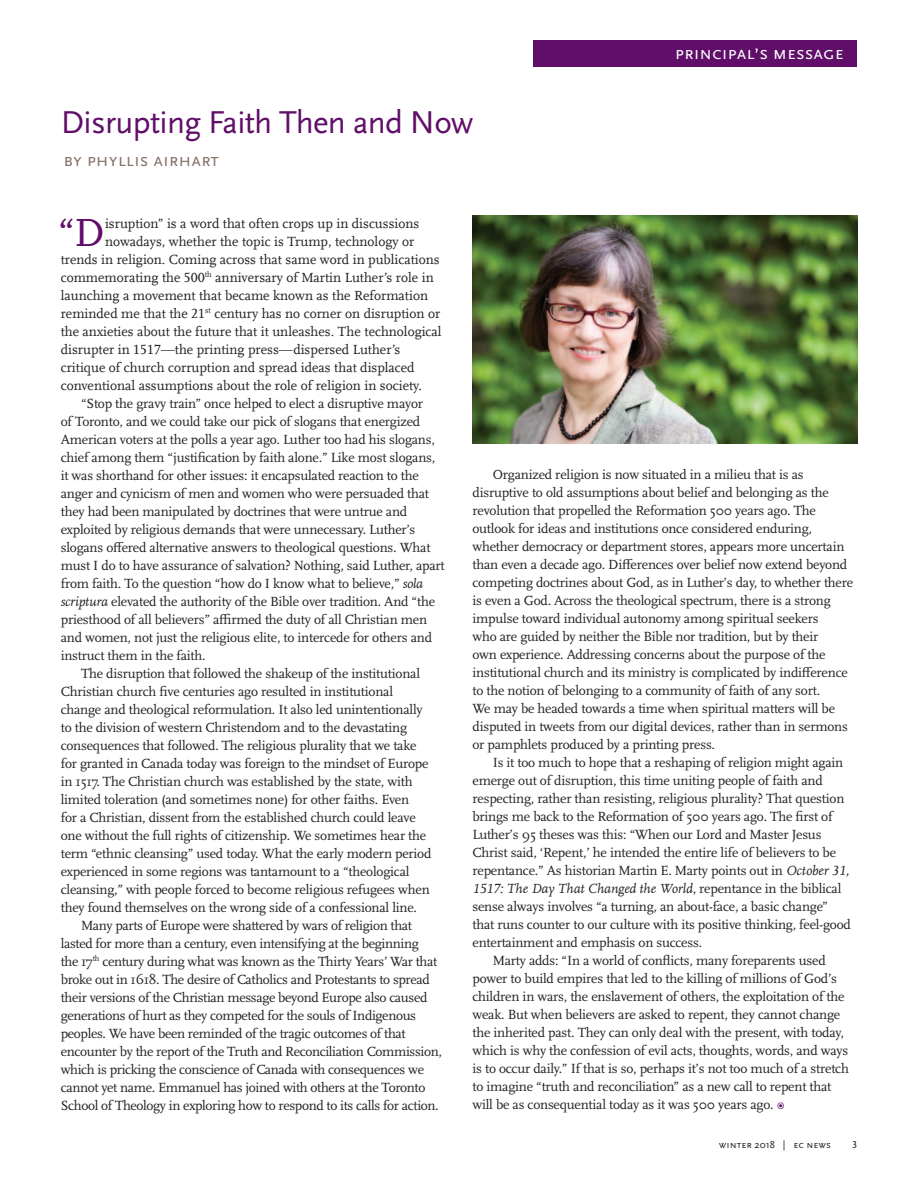
<style>
.page{position:relative;width:918px;height:1188px;background:#fff}
.page>*{position:absolute;margin:0;border:0;box-sizing:border-box;transform-origin:0 0}
.body_main_dropcap{font:41.1px "Scala Offc";color:#600e69}
.Head_1{font:33px "Scala Sans";letter-spacing:-.02em;color:#600e69}
.Section{font:18.75px "Scala Sans Caps";color:#fff}
.Byline{font:18.75px "Scala Sans Caps";color:#877269}
.body_main{font:13.8px/18px "Scala OT";letter-spacing:-.015em;color:#231f20}
.body_main_dropcap-2{font:13.8px "Scala Offc";color:#231f20}
.t1{font:10.5px "Scala Sans Caps";color:#231f20}
.s1{font-family:"Scala Offc";font-style:italic}
.s2{font-family:"Scala Sans"}
</style>
<div class="page">
<div style="left:533px;top:40px;width:324px;height:28px;background:#600e69"></div>
<img style="left:472px;top:216px;width:385px;height:228px">
<p class="Head_1" style="left:61px;top:104px;width:414px">Disrupting Faith Then and Now</p>
<p class="Byline" style="left:64px;top:149px;width:157px">by phyllis airhart</p>
<p class="Section" style="left:675px;top:43px;width:162px">principal’s messag</p>
<p class="Section" style="left:764px;top:42px;width:81px">newsline</p>
<p class="body_main_dropcap" style="left:58px;top:210px;width:48px">“D</p>
<p class="body_main_dropcap-2" style="left:105px;top:216px;width:316px">isruption” is a word that often crops up in discussions</p>
<p class="body_main_dropcap-2" style="left:105px;top:234px;width:311px">nowadays, whether the topic is Trump, technology or</p>
<p class="body_main_dropcap-2" style="left:61px;top:252px;width:381px">trends in religion. Coming across that same word in publications</p>
<p class="body_main_dropcap-2" style="left:61px;top:270px;width:374px">commemorating the 500<sup>th</sup> anniversary of Martin Luther’s role in</p>
<p class="body_main_dropcap-2" style="left:61px;top:288px;width:369px">launching a movement that became known as the Reformation</p>
<p class="body_main_dropcap-2" style="left:61px;top:306px;width:381px">reminded me that the 21<sup>st</sup> century has no corner on disruption or</p>
<p class="body_main_dropcap-2" style="left:61px;top:324px;width:382px">the anxieties about the future that it unleashes. The technological</p>
<p class="body_main_dropcap-2" style="left:61px;top:342px;width:341px">disrupter in 1517—the printing press—dispersed Luther’s</p>
<p class="body_main_dropcap-2" style="left:61px;top:360px;width:355px">critique of church corruption and spread ideas that displaced</p>
<p class="body_main_dropcap-2" style="left:61px;top:378px;width:363px">conventional assumptions about the role of religion in society.</p>
<p class="body_main" style="left:61px;top:394px;width:386px;text-indent:20px">“Stop the gravy train” once helped to elect a disruptive mayor<br>of Toronto, and we could take our pick of slogans that energized American voters at the polls a year ago. Luther too had his slogans, chief among them “justification by faith alone.” Like most slogans, it was shorthand for other issues: it encapsulated reaction to the anger and cynicism of men and women who were persuaded that they had been manipulated by doctrines that were untrue and exploited by religious demands that were unnecessary. Luther’s slogans offered alternative answers to theological questions. What must I do to have assurance of salvation? Nothing, said Luther, apart from faith. To the question “how do I know what to believe,” <span class="s1">sola scriptura</span> elevated the authority of the Bible over tradition. And “the priesthood of all believers” affirmed the duty of all Christian men and women, not just the religious elite, to intercede for others and instruct them in the faith.</p>
<p class="body_main" style="left:61px;top:664px;width:372px;text-indent:20px">The disruption that followed the shakeup of the institutional Christian church five centuries ago resulted in institutional change and theological reformulation. It also led unintentionally to the division of western Christendom and to the devastating consequences that followed. The religious plurality that we take for granted in Canada today was foreign to the mindset of Europe in 1517. The Christian church was established by the state, with limited toleration (and sometimes none) for other faiths. Even<br>for a Christian, dissent from the established church could leave one without the full rights of citizenship. We sometimes hear the term “ethnic cleansing” used today. What the early modern period experienced in some regions was tantamount to a “theological cleansing,” with people forced to become religious refugees when they found themselves on the wrong side of a confessional line.</p>
<p class="body_main" style="left:61px;top:916px;width:383px;text-indent:20px">Many parts of Europe were shattered by wars of religion that lasted for more than a century, even intensifying at the beginning<br>the 17<sup>th</sup> century during what was known as the Thirty Years’ War that broke out in 1618. The desire of Catholics and Protestants to spread their versions of the Christian message beyond Europe also caused generations of hurt as they competed for the souls of Indigenous peoples. We have been reminded of the tragic outcomes of that encounter by the report of the Truth and Reconciliation Commission, which is pricking the conscience of Canada with consequences we cannot yet name. Emmanuel has joined with others at the Toronto School of Theology in exploring how to respond to its calls for action.</p>
<p class="body_main" style="left:472px;top:466px;width:382px;text-indent:20px">Organized religion is now situated in a milieu that is as disruptive to old assumptions about belief and belonging as the revolution that propelled the Reformation 500 years ago. The outlook for ideas and institutions once considered enduring, whether democracy or department stores, appears more uncertain than even a decade ago. Differences over belief now extend beyond competing doctrines about God, as in Luther’s day, to whether there is even a God. Across the theological spectrum, there is a strong impulse toward individual autonomy among spiritual seekers<br>who are guided by neither the Bible nor tradition, but by their<br>own experience. Addressing concerns about the purpose of the institutional church and its ministry is complicated by indifference to the notion of belonging to a community of faith of any sort.<br>We may be headed towards a time when spiritual matters will be disputed in tweets from our digital devices, rather than in sermons or pamphlets produced by a printing press.</p>
<p class="body_main" style="left:472px;top:754px;width:380px;text-indent:20px">Is it too much to hope that a reshaping of religion might again emerge out of disruption, this time uniting people of faith and respecting, rather than resisting, religious plurality? That question brings me back to the Reformation of 500 years ago. The first of Luther’s 95 theses was this: “When our Lord and Master Jesus Christ said, ‘Repent,’ he intended the entire life of believers to be repentance.” As historian Martin E. Marty points out in <span class="s1">October 31, 1517: The Day That Changed the World</span>, repentance in the biblical sense always involves “a turning, an about-face, a basic change” that runs counter to our culture with its positive thinking, feel-good entertainment and emphasis on success.</p>
<p class="body_main" style="left:472px;top:952px;width:378px;text-indent:20px">Marty adds: “In a world of conflicts, many foreparents used power to build empires that led to the killing of millions of God’s children in wars, the enslavement of others, the exploitation of the weak. But when believers are asked to repent, they cannot change the inherited past. They can only deal with the present, with today, which is why the confession of evil acts, thoughts, words, and ways is to occur daily.” If that is so, perhaps it’s not too much of a stretch to imagine “truth and reconciliation” as a new call to repent that will be as consequential today as it was 500 years ago.</p>
<p class="t1" style="left:719px;top:1138px;width:114px">winter <span class="s2">2018</span> | ec news</p>
<p class="t1" style="left:852px;top:1138px;width:7px">3</p>
</div>
